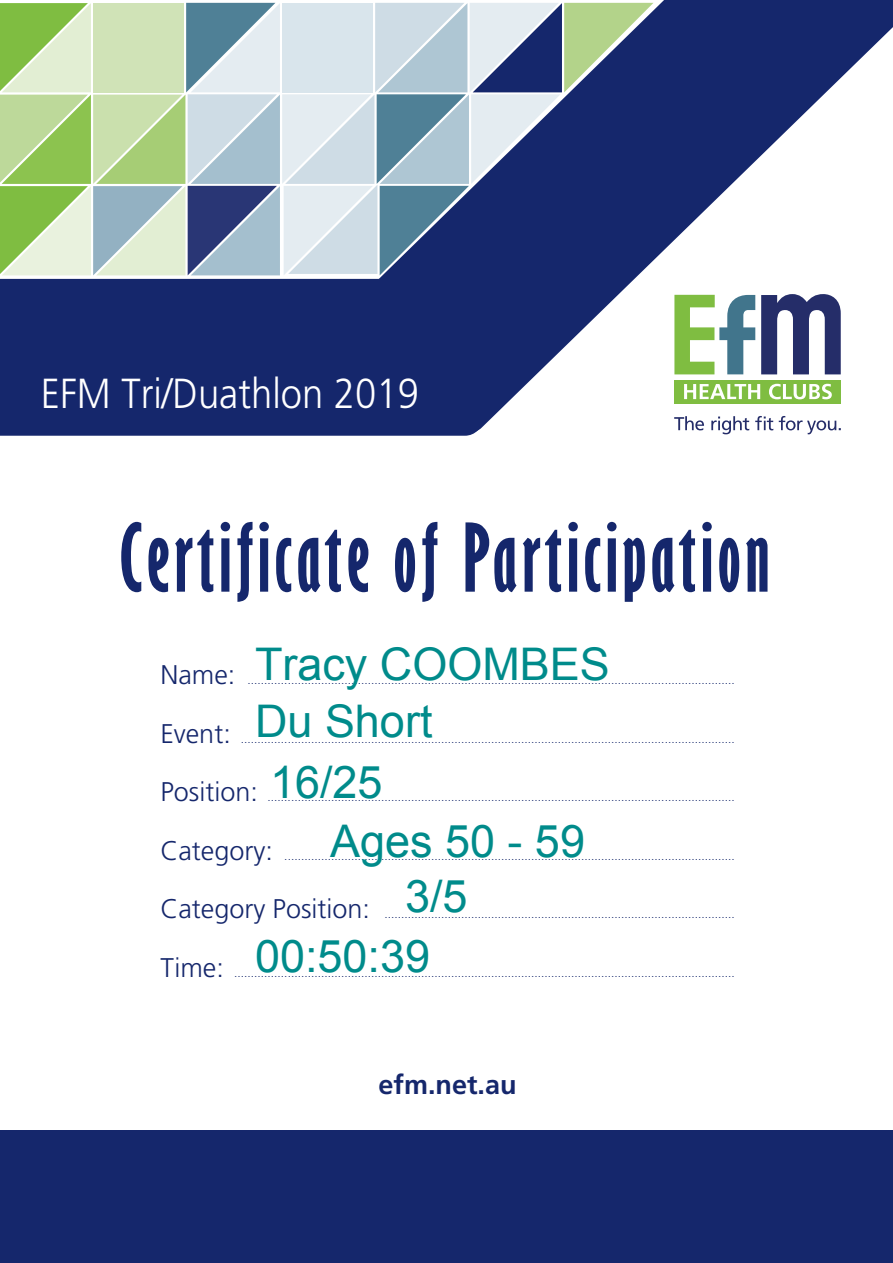
<style>
.page{position:relative;width:893px;height:1263px;background:#fff}
.page>*{position:absolute;margin:0;border:0;box-sizing:border-box;transform-origin:0 0}
.t1{font:700 extra-condensed 87px "Gill Sans";letter-spacing:.055em;color:#15276c}
.t2{font:45px "Arial";color:#008b8b}
.t3{font:300 42px "Frutiger LT Pro";color:#fff;scale:.91 1}
.t4{font:300 27px "Frutiger";color:#15276c}
.t5{font:700 27px "Frutiger";color:#15276c}
.t6{font:300 12px "Frutiger";color:#15276c}
</style>
<div class="page">
<div style="left:0;top:1130px;width:893px;height:133px;background:#15276c"></div>
<svg style="left:0;top:3px;width:312px;height:272px;background:#b4cdb2"></svg>
<div style="left:0;top:279px;width:470px;height:157px;background:#15276c"></div>
<svg style="left:312px;top:0;width:581px;height:435px"></svg>
<div style="left:674px;top:380px;width:167px;height:23px;background:#7fbd41"></div>
<svg style="left:761px;top:294px;width:80px;height:80px"></svg>
<svg style="left:674px;top:295px;width:81px;height:79px"></svg>
<svg style="left:684px;top:384px;width:148px;height:15px"></svg>
<svg style="left:674px;top:416px;width:167px;height:18px"></svg>
<h3 class="t3" style="left:41px;top:369px;width:417px">EFM Tri/Duathlon 2019</h3>
<h1 class="t1" style="left:120px;top:505px;width:651px">Certificate of Participation</h1>
<h3 class="t4" style="left:160px;top:660px;width:77px">Name:</h3>
<h2 class="t2" style="left:255px;top:639px;width:356px">Tracy COOMBES</h2>
<p class="t6" style="left:248px;top:673px;width:489px">..................................................................................................................................................</p>
<h2 class="t2" style="left:255px;top:696px;width:179px">Du Short</h2>
<h3 class="t4" style="left:160px;top:718px;width:72px">Event:</h3>
<p class="t6" style="left:241px;top:732px;width:495px">....................................................................................................................................................</p>
<h3 class="t4" style="left:160px;top:777px;width:99px">Position:</h3>
<p class="t6" style="left:268px;top:790px;width:469px">............................................................................................................................................</p>
<h3 class="t4" style="left:160px;top:835px;width:114px">Category:</h3>
<h2 class="t2" style="left:270px;top:758px;width:114px">16/25</h2>
<h2 class="t2" style="left:330px;top:816px;width:256px">Ages 50 - 59</h2>
<p class="t6" style="left:284px;top:849px;width:452px">.......................................................................................................................................</p>
<h3 class="t4" style="left:160px;top:894px;width:211px">Category Position:</h3>
<h2 class="t2" style="left:405px;top:872px;width:64px">3/5</h2>
<p class="t6" style="left:384px;top:907px;width:352px">.........................................................................................................</p>
<h3 class="t4" style="left:160px;top:952px;width:65px">Time:</h3>
<h2 class="t2" style="left:255px;top:932px;width:177px">00:50:39</h2>
<p class="t6" style="left:234px;top:966px;width:502px">......................................................................................................................................................</p>
<h3 class="t5" style="left:378px;top:1068px;width:140px">efm.net.au</h3>
</div>
